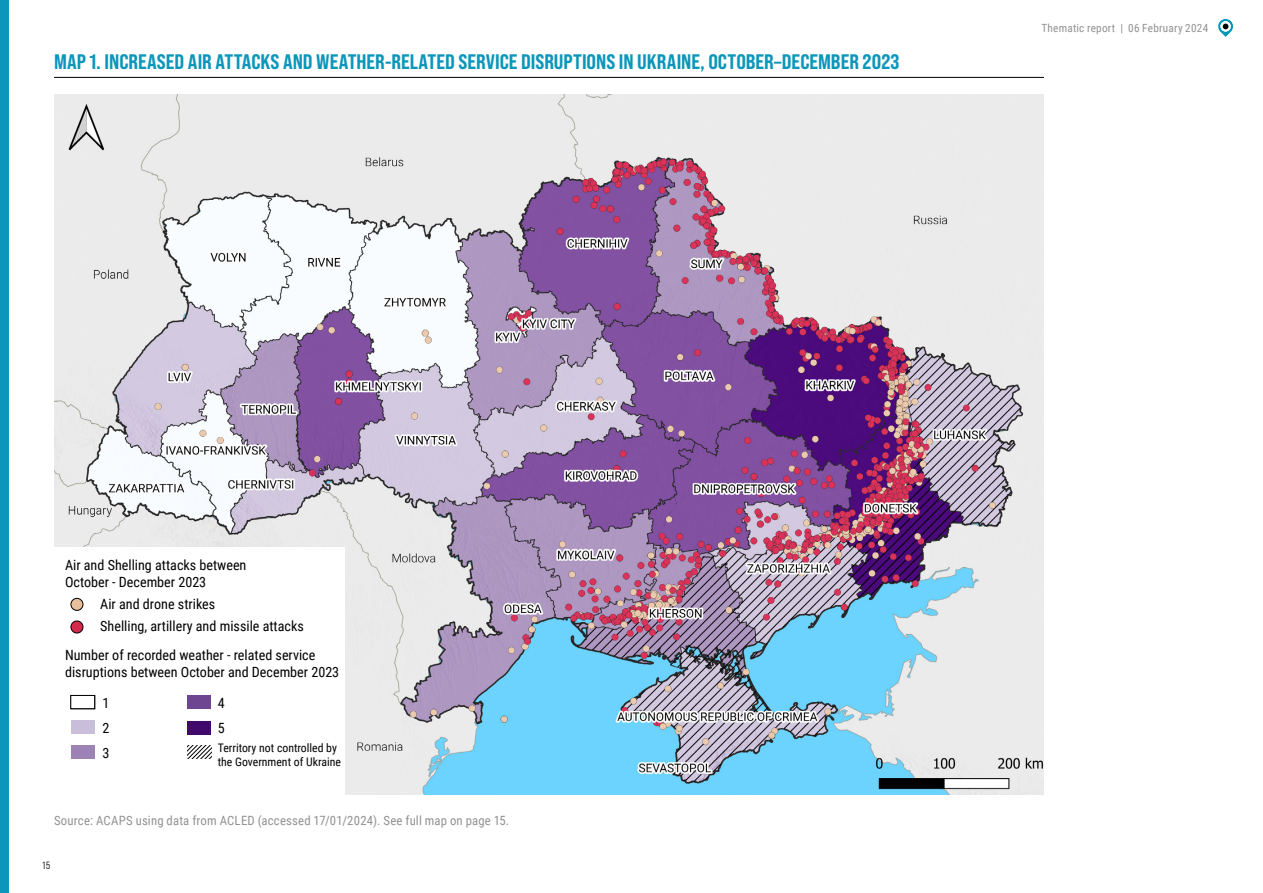
<style>
.page{position:relative;width:1263px;height:893px;background:#fff}
.page>*{position:absolute;margin:0;border:0;box-sizing:border-box;transform-origin:0 0}
.t1{font:21px "Bebas Neue Pro Semi Exp X Bold";color:#0c96ba}
.t2{font:14.1px/25.2px "Roboto Condensed";color:#000}
.t3{font:12.75px "Roboto Condensed";letter-spacing:.015em;color:#929292}
.t4{font:11.7px/14.1px "Roboto Condensed";color:#000}
.t5{font:11.25px "Roboto Condensed";letter-spacing:.02em;color:#929292}
.t6{font:10.5px "Bebas Neue Pro Middle";color:#000}
</style>
<div class="page">
<hr style="left:54px;top:77px;width:990px;height:1px;background:#000">
<img style="left:54px;top:95px;width:990px;height:700px">
<div style="left:54px;top:547px;width:291px;height:248px;background:#fff"></div>
<div style="left:71px;top:720px;width:24px;height:14px;background:#c9beda"></div>
<div style="left:71px;top:745px;width:24px;height:14px;background:#9c82b5"></div>
<div style="left:187px;top:696px;width:24px;height:13px;background:#6e4590"></div>
<div style="left:187px;top:721px;width:24px;height:13px;background:#40096b"></div>
<svg style="left:187px;top:745px;width:24px;height:13px"></svg>
<div style="left:71px;top:598px;width:12px;height:12px;background:#e7bf9e;border-radius:50%"></div>
<div style="left:71px;top:598px;width:12px;height:13px;border:1px solid #000;border-radius:50%"></div>
<div style="left:71px;top:621px;width:12px;height:12px;background:#d42b4d;border-radius:50%"></div>
<div style="left:71px;top:621px;width:12px;height:12px;border:1px solid #000;border-radius:50%"></div>
<div style="left:71px;top:695px;width:24px;height:14px;background:#fff;border:1px solid #000"></div>
<svg style="left:1218px;top:19px;width:15px;height:18px"></svg>
<div style="left:0;top:0;width:9px;height:893px;background:#0c96ba"></div>
<h1 class="t1" style="left:54px;top:49px;width:847px">MAP 1. INCREASED AIR ATTACKS AND WEATHER-RELATED SERVICE DISRUPTIONS IN UKRAINE, OCTOBER–DECEMBER 2023</h1>
<p class="t5" style="left:1041px;top:20px;width:168px">Thematic report | 06 February 2024</p>
<p class="t2" style="left:65px;top:556px;width:183px;line-height:17px">Air and Shelling attacks between<br>October - December 2023</p>
<p class="t2" style="left:100px;top:592px;width:205px;line-height:21.6px">Air and drone strikes<br>Shelling, artillery and missile attacks</p>
<p class="t2" style="left:65px;top:646px;width:276px;line-height:17px">Number of recorded weather - related service disruptions between October and December 2023</p>
<p class="t2" style="left:102px;top:690px;width:8px;text-align:justify">1<br>2<br>3</p>
<p class="t2" style="left:218px;top:690px;width:8px">4<br>5</p>
<p class="t4" style="left:218px;top:740px;width:125px">Territory not controlled by the Government of Ukraine</p>
<p class="t3" style="left:54px;top:812px;width:457px">Source: ACAPS using data from ACLED (accessed 17/01/2024). See full map on page 15.</p>
<p class="t6" style="left:43px;top:859px;width:9px">15</p>
</div>
